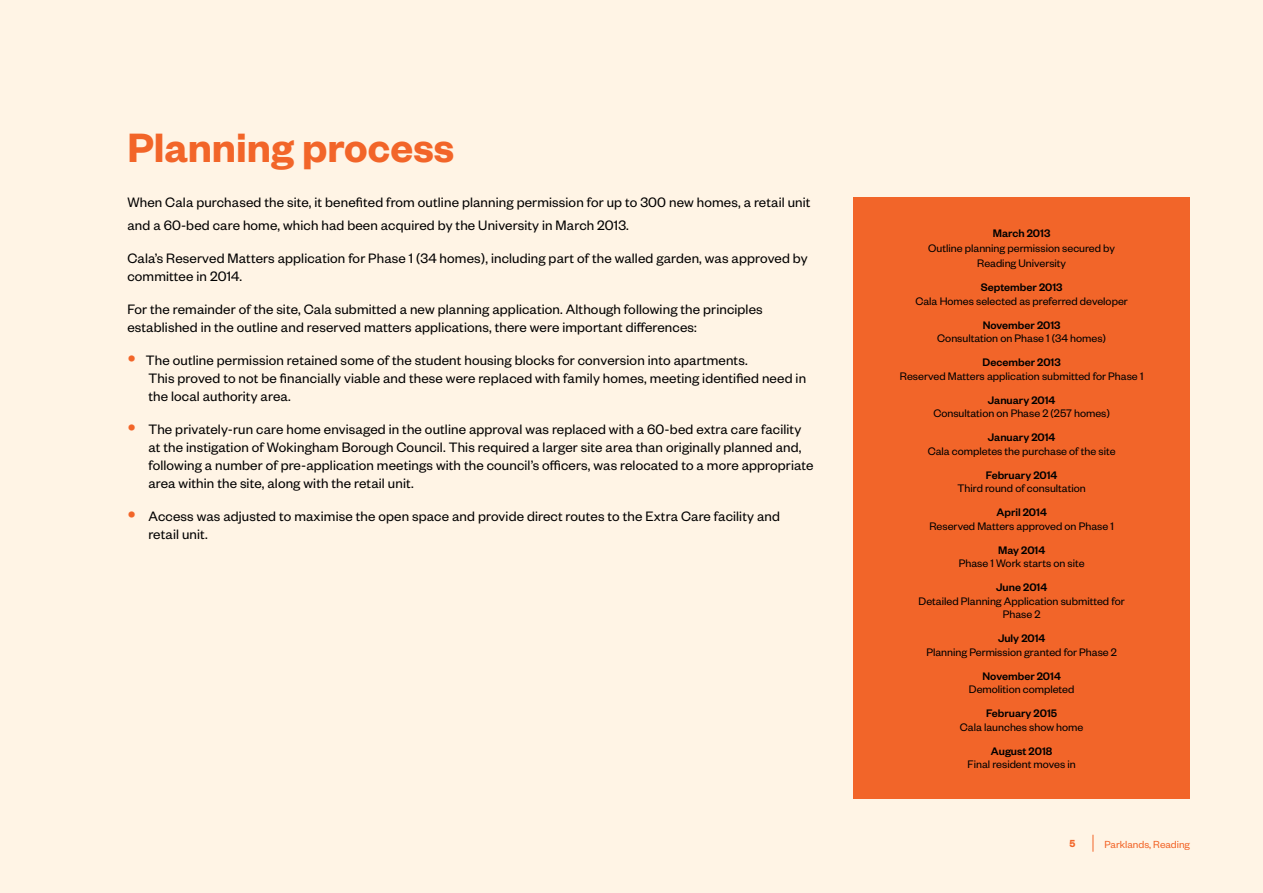
<style>
.page{position:relative;width:1263px;height:893px;background:#fff4e5}
.page>*{position:absolute;margin:0;border:0;box-sizing:border-box;transform-origin:0 0}
.t1{font:600 45px "Founders Grotesk";color:#f26529}
.t2{font:15px/18px "Founders Grotesk";letter-spacing:.01em;color:#000}
.t3{font:12px/15px "Founders Grotesk";color:#000;text-align:center}
.t4{font:500 12px "Founders Grotesk";color:#000}
.t5{font:11.25px "Founders Grotesk";color:#f26529}
.t6{font:600 11.25px "Founders Grotesk";color:#f26529}
.s1{font-size:25.5px;color:#f26529}
</style>
<div class="page">
<div style="left:853px;top:197px;width:337px;height:602px;background:#f26529"></div>
<svg style="left:1093px;top:835px;width:1px;height:17px"></svg>
<h1 class="t1" style="left:127px;top:119px;width:328px">Planning process</h1>
<p class="t2" style="left:127px;top:190px;width:685px;line-height:22.5px">When Cala purchased the site, it benefited from outline planning permission for up to 300 new homes, a retail unit and a 60-bed care home, which had been acquired by the University in March 2013.</p>
<p class="t2" style="left:127px;top:248px;width:682px">Cala’s Reserved Matters application for Phase 1 (34 homes), including part of the walled garden, was approved by committee in 2014.</p>
<p class="t2" style="left:127px;top:299px;width:637px">For the remainder of the site, Cala submitted a new planning application. Although following the principles established in the outline and reserved matters applications, there were important differences:</p>
<p class="t2" style="left:148px;top:350px;width:659px;text-indent:-21px"><span class="s1">•</span> The outline permission retained some of the student housing blocks for conversion into apartments.<br>This proved to not be financially viable and these were replaced with family homes, meeting identified need in the local authority area.</p>
<p class="t2" style="left:148px;top:419px;width:667px;text-indent:-21px"><span class="s1">•</span> The privately-run care home envisaged in the outline approval was replaced with a 60-bed extra care facility at the instigation of Wokingham Borough Council. This required a larger site area than originally planned and, following a number of pre-application meetings with the council’s officers, was relocated to a more appropriate area within the site, along with the retail unit.</p>
<p class="t2" style="left:148px;top:506px;width:633px;text-indent:-21px"><span class="s1">•</span> Access was adjusted to maximise the open space and provide direct routes to the Extra Care facility and retail unit.</p>
<p class="t4" style="left:993px;top:226px;width:59px">March 2013</p>
<p class="t3" style="left:928px;top:240px;width:188px">Outline planning permission secured by<br>Reading University</p>
<p class="t4" style="left:981px;top:280px;width:83px">September 2013</p>
<p class="t3" style="left:915px;top:293px;width:214px">Cala Homes selected as preferred developer</p>
<p class="t4" style="left:983px;top:317px;width:79px">November 2013</p>
<p class="t3" style="left:937px;top:330px;width:170px">Consultation on Phase 1 (34 homes)</p>
<p class="t4" style="left:982px;top:355px;width:80px">December 2013</p>
<p class="t3" style="left:900px;top:368px;width:245px">Reserved Matters application submitted for Phase 1</p>
<p class="t4" style="left:988px;top:392px;width:69px">January 2014</p>
<p class="t3" style="left:933px;top:405px;width:178px">Consultation on Phase 2 (257 homes)</p>
<p class="t4" style="left:988px;top:430px;width:69px">January 2014</p>
<p class="t3" style="left:928px;top:443px;width:189px">Cala completes the purchase of the site</p>
<p class="t4" style="left:986px;top:467px;width:73px">February 2014</p>
<p class="t3" style="left:957px;top:480px;width:130px">Third round of consultation</p>
<p class="t4" style="left:996px;top:505px;width:52px">April 2014</p>
<p class="t3" style="left:929px;top:518px;width:186px">Reserved Matters approved on Phase 1</p>
<p class="t4" style="left:998px;top:542px;width:49px">May 2014</p>
<p class="t3" style="left:959px;top:555px;width:127px">Phase 1 Work starts on site</p>
<p class="t4" style="left:996px;top:580px;width:52px">June 2014</p>
<p class="t3" style="left:918px;top:593px;width:208px;line-height:13.5px">Detailed Planning Application submitted for<br>Phase 2</p>
<p class="t4" style="left:998px;top:631px;width:49px">July 2014</p>
<p class="t3" style="left:926px;top:644px;width:192px">Planning Permission granted for Phase 2</p>
<p class="t4" style="left:982px;top:668px;width:80px">November 2014</p>
<p class="t3" style="left:969px;top:681px;width:107px">Demolition completed</p>
<p class="t4" style="left:986px;top:706px;width:72px">February 2015</p>
<p class="t3" style="left:960px;top:719px;width:125px">Cala launches show home</p>
<p class="t4" style="left:991px;top:743px;width:63px">August 2018</p>
<p class="t3" style="left:967px;top:756px;width:110px">Final resident moves in</p>
<p class="t6" style="left:1069px;top:836px;width:7px">5</p>
<p class="t5" style="left:1104px;top:837px;width:87px">Parklands, Reading</p>
</div>
